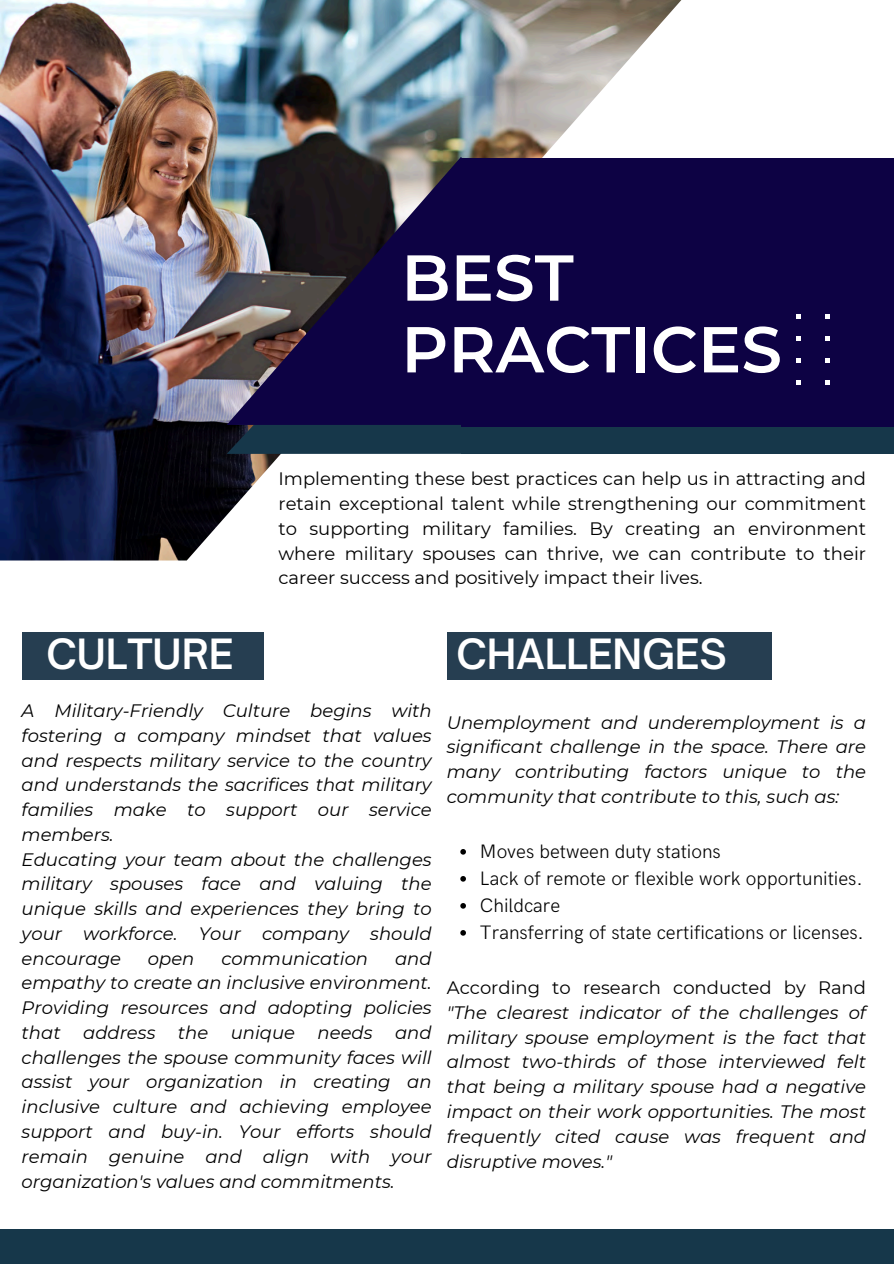
<style>
.page{position:relative;width:894px;height:1264px;background:#fff}
.page>*{position:absolute;margin:0;border:0;box-sizing:border-box;transform-origin:0 0}
.t1{font:600 64.65px/71.7px "Montserrat";color:#fff}
.t2{font:600 39.9px "Open Sauce One";color:#fff}
.t3{font:300 19.5px "HK Grotesk";color:#000}
.t4{font:italic 18px/24.8px "Montserrat";color:#000;text-align:justify}
.t5{font:18px/24.8px "Montserrat";color:#000;text-align:justify}
.s1{font-style:normal}
</style>
<div class="page">
<img style="left:0;top:0;width:213px;height:560px">
<img style="left:213px;top:0;width:538px;height:531px">
<div style="left:461px;top:203px;width:432px;height:251px;background:#16374a"></div>
<div style="left:226px;top:425px;width:469px;height:29px;background:#16374a"></div>
<div style="left:461px;top:159px;width:432px;height:267px;background:#0d0244"></div>
<svg style="left:226px;top:157px;width:468px;height:268px;fill:#0d0244"></svg>
<div style="left:22px;top:631px;width:241px;height:48px;background:#263e51"></div>
<div style="left:447px;top:631px;width:325px;height:48px;background:#263e51"></div>
<div style="left:0;top:1228px;width:893px;height:35px;background:#16374a"></div>
<svg style="left:796px;top:314px;width:3px;height:4px"></svg>
<svg style="left:796px;top:336px;width:3px;height:4px"></svg>
<svg style="left:796px;top:358px;width:3px;height:4px"></svg>
<svg style="left:796px;top:380px;width:3px;height:4px"></svg>
<svg style="left:825px;top:314px;width:4px;height:4px"></svg>
<svg style="left:825px;top:336px;width:4px;height:4px"></svg>
<svg style="left:825px;top:358px;width:4px;height:4px"></svg>
<svg style="left:825px;top:380px;width:4px;height:4px"></svg>
<svg style="left:460px;top:849px;width:6px;height:5px"></svg>
<svg style="left:460px;top:876px;width:6px;height:5px"></svg>
<svg style="left:460px;top:903px;width:6px;height:5px"></svg>
<svg style="left:460px;top:930px;width:6px;height:5px"></svg>
<p class="t1" style="left:401px;top:242px;width:382px">BEST<br>PRACTICES</p>
<h1 class="t5" style="left:278px;top:466px;width:589px">Implementing these best practices can help us in attracting and retain exceptional talent while strengthening our commitment to supporting military families. By creating an environment where military spouses can thrive, we can contribute to their career success and positively impact their lives.</h1>
<p class="t2" style="left:46px;top:629px;width:188px">CULTURE</p>
<h2 class="t4" style="left:22px;top:698px;width:411px">A Military-Friendly Culture begins with fostering a company mindset that values and respects military service to the country and understands the sacrifices that military families make to support our service members.</h2>
<h2 class="t4" style="left:22px;top:846px;width:411px">Educating your team about the challenges military spouses face and valuing the unique skills and experiences they bring to your workforce. Your company should encourage</h2>
<h2 class="t4" style="left:22px;top:945px;width:411px;text-indent:373px">and empathy to create an inclusive environment.<br>Providing resources and adopting policies that address the unique needs and challenges the spouse community faces will assist your organization in creating an inclusive culture and achieving employee support and buy-in. Your efforts should remain genuine and align with your organization's values and commitments.</h2>
<h2 class="t4" style="left:148px;top:945px;width:48px">open</h2>
<h2 class="t4" style="left:221px;top:945px;width:148px">communication</h2>
<p class="t2" style="left:456px;top:629px;width:272px">CHALLENGES</p>
<p class="t4" style="left:446px;top:709px;width:420px">Unemployment and underemployment is a significant challenge in the space. There are many contributing factors unique to the community that contribute to this, such as:</p>
<p class="t3" style="left:480px;top:840px;width:242px">Moves between duty stations</p>
<p class="t3" style="left:480px;top:867px;width:384px">Lack of remote or flexible work opportunities.</p>
<p class="t3" style="left:480px;top:894px;width:82px">Childcare</p>
<p class="t3" style="left:480px;top:921px;width:385px">Transferring of state certifications or licenses.</p>
<p class="t4" style="left:446px;top:975px;width:420px"><span class="s1">According to research conducted by Rand </span>"The clearest indicator of the challenges of military spouse employment is the fact that almost two-thirds of those interviewed felt that being a military spouse had a negative impact on their work opportunities. The most frequently cited cause was frequent and disruptive moves."</p>
</div>
